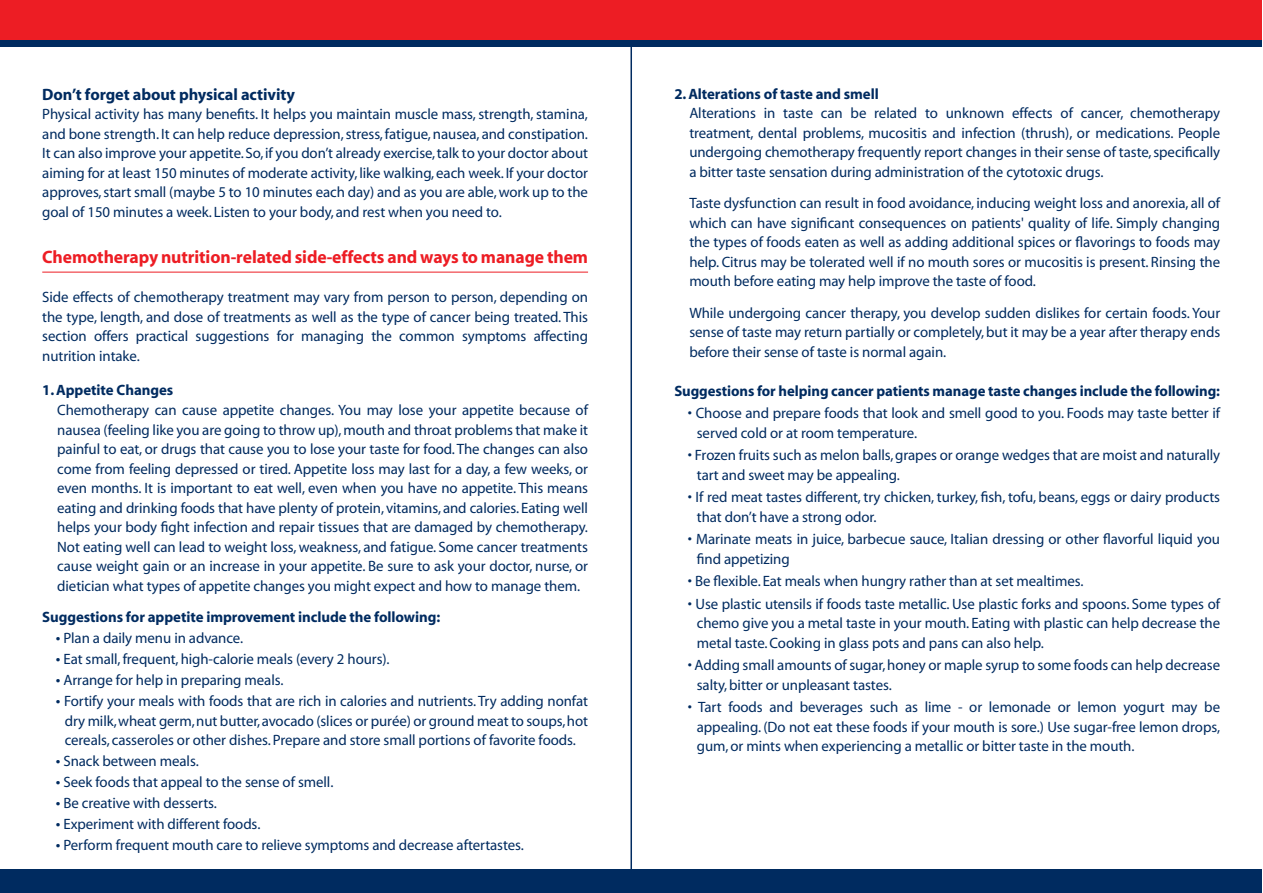
<style>
.page{position:relative;width:1263px;height:893px;background:#fff}
.page>*{position:absolute;margin:0;border:0;box-sizing:border-box;transform-origin:0 0}
.t1{font:700 18px "Myriad";letter-spacing:-.005em;color:#ed1d24}
.t2{font:700 16.5px "Myriad";letter-spacing:-.005em;color:#002b60}
.t3{font:15px/19.5px "Myriad";letter-spacing:-.005em;color:#002b60;text-align:justify}
.t4{font:700 15px "Myriad";letter-spacing:-.005em;color:#002b60}
.s1{font-family:"Myriad Pro";font-size:16.5px}
</style>
<div class="page">
<hr style="left:630px;top:0;width:2px;height:892px;background:#002b60">
<div style="left:0;top:0;width:1262px;height:44px;background:#ed1d24"></div>
<div style="left:0;top:41px;width:1262px;height:6px;background:#002b60"></div>
<div style="left:0;top:869px;width:1262px;height:24px;background:#002b60"></div>
<hr style="left:42px;top:272px;width:546px;height:1px;background:#ed1d24">
<p class="t2" style="left:42px;top:86px;width:254px">Don’t forget about physical activity</p>
<p class="t3" style="left:42px;top:105px;width:547px">Physical activity has many benefits. It helps you maintain muscle mass, strength, stamina, and bone strength. It can help reduce depression, stress, fatigue, nausea, and constipation.<br>It can also improve your appetite. So, if you don’t already exercise, talk to your doctor about aiming for at least 150 minutes of moderate activity, like walking, each week. If your doctor approves, start small (maybe 5 to 10 minutes each day) and as you are able, work up to the goal of 150 minutes a week. Listen to your body, and rest when you need to.</p>
<p class="t1" style="left:42px;top:248px;width:547px">Chemotherapy nutrition-related side-effects and ways to manage them</p>
<p class="t3" style="left:42px;top:288px;width:547px">Side effects of chemotherapy treatment may vary from person to person, depending on the type, length, and dose of treatments as well as the type of cancer being treated. This section offers practical suggestions for managing the common symptoms affecting nutrition intake.</p>
<p class="t4" style="left:42px;top:383px;width:132px">1. Appetite Changes</p>
<p class="t3" style="left:57px;top:401px;width:532px">Chemotherapy can cause appetite changes. You may lose your appetite because of nausea (feeling like you are going to throw up), mouth and throat problems that make it painful to eat, or drugs that cause you to lose your taste for food. The changes can also come from feeling depressed or tired. Appetite loss may last for a day, a few weeks, or even months. It is important to eat well, even when you have no appetite. This means eating and drinking foods that have plenty of protein, vitamins, and calories. Eating well helps your body fight infection and repair tissues that are damaged by chemotherapy.<br>Not eating well can lead to weight loss, weakness, and fatigue. Some cancer treatments cause weight gain or an increase in your appetite. Be sure to ask your doctor, nurse, or dietician what types of appetite changes you might expect and how to manage them.</p>
<p class="t4" style="left:42px;top:609px;width:399px">Suggestions for appetite improvement include the following:</p>
<p class="t3" style="left:56px;top:629px;width:189px"><span class="s1">•</span> Plan a daily menu in advance.</p>
<p class="t3" style="left:56px;top:650px;width:335px"><span class="s1">•</span> Eat small, frequent, high-calorie meals (every 2 hours).</p>
<p class="t3" style="left:56px;top:671px;width:229px"><span class="s1">•</span> Arrange for help in preparing meals.</p>
<p class="t3" style="left:65px;top:692px;width:525px;text-indent:-9px"><span class="s1">•</span> Fortify your meals with foods that are rich in calories and nutrients. Try adding nonfat dry milk, wheat germ, nut butter, avocado (slices or purée) or ground meat to soups, hot cereals, casseroles or other dishes. Prepare and store small portions of favorite foods.</p>
<p class="t3" style="left:56px;top:752px;width:145px"><span class="s1">•</span> Snack between meals.</p>
<p class="t3" style="left:56px;top:773px;width:279px"><span class="s1">•</span> Seek foods that appeal to the sense of smell.</p>
<p class="t3" style="left:56px;top:794px;width:163px"><span class="s1">•</span> Be creative with desserts.</p>
<p class="t3" style="left:56px;top:815px;width:206px"><span class="s1">•</span> Experiment with different foods.</p>
<p class="t3" style="left:56px;top:836px;width:470px"><span class="s1">•</span> Perform frequent mouth care to relieve symptoms and decrease aftertastes.</p>
<p class="t4" style="left:674px;top:86px;width:206px">2. Alterations of taste and smell</p>
<p class="t3" style="left:689px;top:104px;width:532px">Alterations in taste can be related to unknown effects of cancer, chemotherapy treatment, dental problems, mucositis and infection (thrush), or medications. People undergoing chemotherapy frequently report changes in their sense of taste, specifically a bitter taste sensation during administration of the cytotoxic drugs.</p>
<p class="t3" style="left:689px;top:194px;width:532px">Taste dysfunction can result in food avoidance, inducing weight loss and anorexia, all of which can have significant consequences on patients' quality of life. Simply changing the types of foods eaten as well as adding additional spices or flavorings to foods may help. Citrus may be tolerated well if no mouth sores or mucositis is present. Rinsing the mouth before eating may help improve the taste of food.</p>
<p class="t3" style="left:689px;top:304px;width:532px">While undergoing cancer therapy, you develop sudden dislikes for certain foods. Your sense of taste may return partially or completely, but it may be a year after therapy ends before their sense of taste is normal again.</p>
<p class="t4" style="left:674px;top:383px;width:547px">Suggestions for helping cancer patients manage taste changes include the following:</p>
<p class="t3" style="left:697px;top:404px;width:525px;text-indent:-9px">• Choose and prepare foods that look and smell good to you. Foods may taste better if served cold or at room temperature.</p>
<p class="t3" style="left:697px;top:446px;width:525px;text-indent:-9px">• Frozen fruits such as melon balls, grapes or orange wedges that are moist and naturally tart and sweet may be appealing.</p>
<p class="t3" style="left:697px;top:488px;width:525px;text-indent:-9px">• If red meat tastes different, try chicken, turkey, fish, tofu, beans, eggs or dairy products that don’t have a strong odor.</p>
<p class="t3" style="left:697px;top:530px;width:525px;text-indent:-9px">• Marinate meats in juice, barbecue sauce, Italian dressing or other flavorful liquid you find appetizing</p>
<p class="t3" style="left:688px;top:572px;width:397px">• Be flexible. Eat meals when hungry rather than at set mealtimes.</p>
<p class="t3" style="left:697px;top:595px;width:525px;text-indent:-9px">• Use plastic utensils if foods taste metallic. Use plastic forks and spoons. Some types of chemo give you a metal taste in your mouth. Eating with plastic can help decrease the metal taste. Cooking in glass pots and pans can also help.</p>
<p class="t3" style="left:697px;top:656px;width:525px;text-indent:-9px">• Adding small amounts of sugar, honey or maple syrup to some foods can help decrease salty, bitter or unpleasant tastes.</p>
<p class="t3" style="left:697px;top:698px;width:525px;text-indent:-9px">• Tart foods and beverages such as lime - or lemonade or lemon yogurt may be appealing. (Do not eat these foods if your mouth is sore.) Use sugar-free lemon drops, gum, or mints when experiencing a metallic or bitter taste in the mouth.</p>
</div>
